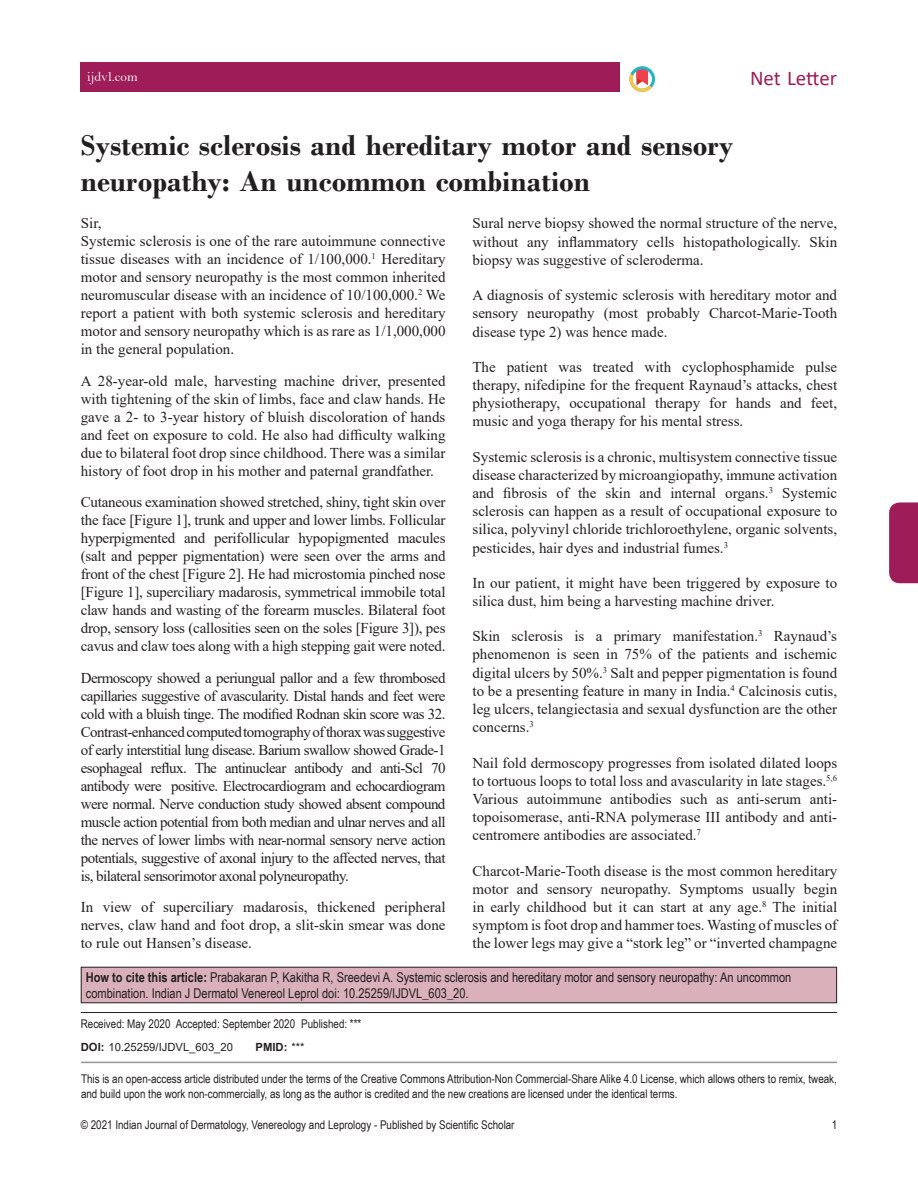
<style>
.page{position:relative;width:918px;height:1188px;background:#fff}
.page>*{position:absolute;margin:0;border:0;box-sizing:border-box;transform-origin:0 0}
.AT{font:700 30px/36px "Bodoni";color:#231f20}
.AH{font:21px "Calibri";color:#9e1d58}
.TX{font:15px/18px "Times New Roman";color:#231f20;text-align:justify}
.TX_No_After_Sapce{font:15px "Times New Roman";color:#231f20}
.HTC{font:13.5px/16.5px "Arial Narrow";color:#231f20}
.WEB_LINK{font:13.5px "Bell";color:#fff}
.CR{font:12px/15px "Arial Narrow";color:#231f20}
.RF_Verso{font:12px "Arial Narrow";color:#231f20}
.L_HIS{font:12px "Arial Narrow";color:#231f20}
.Folio_Recto{font:12px "Arial Narrow";color:#231f20}
.DOI{font:11.25px "Arial";color:#231f20}
.DOI-2{font:700 11.25px "Arial";color:#231f20}
.s1{font-weight:700}
.s2{font-weight:400}
</style>
<div class="page">
<div style="left:889px;top:502px;width:29px;height:81px;background:#9e1d58"></div>
<div style="left:81px;top:967px;width:756px;height:36px;background:#dab1ba"></div>
<div style="left:81px;top:967px;width:756px;height:36px;border:1px solid #231f20"></div>
<hr style="left:81px;top:1062px;width:756px;height:1px;background:#939598">
<div style="left:81px;top:62px;width:539px;height:30px;background:#9e1d58"></div>
<svg style="left:629px;top:66px;width:26px;height:26px"></svg>
<hr style="left:81px;top:1012px;width:756px;height:1px;background:#231f20">
<p class="WEB_LINK" style="left:87px;top:69px;width:52px">ijdvl.com</p>
<p class="AH" style="left:750px;top:63px;width:89px">Net Letter</p>
<p class="AT" style="left:81px;top:127px;width:654px">Systemic sclerosis and hereditary motor and sensory neuropathy: An uncommon combination</p>
<p class="TX_No_After_Sapce" style="left:81px;top:213px;width:22px">Sir,</p>
<p class="TX" style="left:81px;top:232px;width:366px">Systemic sclerosis is one of the rare autoimmune connective tissue diseases with an incidence of 1/100,000.<sup>1</sup> Hereditary motor and sensory neuropathy is the most common inherited neuromuscular disease with an incidence of 10/100,000.<sup>2</sup> We report a patient with both systemic sclerosis and hereditary motor and sensory neuropathy which is as rare as 1/1,000,000 in the general population.</p>
<p class="TX" style="left:81px;top:371px;width:366px">A 28-year-old male, harvesting machine driver, presented with tightening of the skin of limbs, face and claw hands. He gave a 2- to 3-year history of bluish discoloration of hands and feet on exposure to cold. He also had difficulty walking due to bilateral foot drop since childhood. There was a similar history of foot drop in his mother and paternal grandfather.</p>
<p class="TX" style="left:81px;top:493px;width:366px">Cutaneous examination showed stretched, shiny, tight skin over the face [Figure 1], trunk and upper and lower limbs. Follicular hyperpigmented and perifollicular hypopigmented macules (salt and pepper pigmentation) were seen over the arms and front of the chest [Figure 2]. He had microstomia pinched nose [Figure 1], superciliary madarosis, symmetrical immobile total claw hands and wasting of the forearm muscles. Bilateral foot drop, sensory loss (callosities seen on the soles [Figure 3]), pes cavus and claw toes along with a high stepping gait were noted.</p>
<p class="TX" style="left:81px;top:668px;width:366px">Dermoscopy showed a periungual pallor and a few thrombosed capillaries suggestive of avascularity. Distal hands and feet were cold with a bluish tinge. The modified Rodnan skin score was 32.<br>Contrast-enhanced computed tomography of thorax was suggestive of early interstitial lung disease. Barium swallow showed Grade-1 esophageal reflux. The antinuclear antibody and anti-Scl 70 antibody were positive. Electrocardiogram and echocardiogram were normal. Nerve conduction study showed absent compound muscle action potential from both median and ulnar nerves and all the nerves of lower limbs with near-normal sensory nerve action potentials, suggestive of axonal injury to the affected nerves, that is, bilateral sensorimotor axonal polyneuropathy.</p>
<p class="TX" style="left:81px;top:898px;width:366px">In view of superciliary madarosis, thickened peripheral nerves, claw hand and foot drop, a slit-skin smear was done to rule out Hansen’s disease.</p>
<p class="TX" style="left:472px;top:214px;width:366px">Sural nerve biopsy showed the normal structure of the nerve, without any inflammatory cells histopathologically. Skin biopsy was suggestive of scleroderma.</p>
<p class="TX" style="left:472px;top:286px;width:366px">A diagnosis of systemic sclerosis with hereditary motor and sensory neuropathy (most probably Charcot-Marie-Tooth disease type 2) was hence made.</p>
<p class="TX" style="left:472px;top:357px;width:366px">The patient was treated with cyclophosphamide pulse therapy, nifedipine for the frequent Raynaud’s attacks, chest physiotherapy, occupational therapy for hands and feet, music and yoga therapy for his mental stress.</p>
<p class="TX" style="left:472px;top:447px;width:366px">Systemic sclerosis is a chronic, multisystem connective tissue disease characterized by microangiopathy, immune activation and fibrosis of the skin and internal organs.<sup>3</sup> Systemic sclerosis can happen as a result of occupational exposure to silica, polyvinyl chloride trichloroethylene, organic solvents, pesticides, hair dyes and industrial fumes.<sup>3</sup></p>
<p class="TX" style="left:472px;top:573px;width:366px">In our patient, it might have been triggered by exposure to silica dust, him being a harvesting machine driver.</p>
<p class="TX" style="left:472px;top:627px;width:366px">Skin sclerosis is a primary manifestation.<sup>3</sup> Raynaud’s phenomenon is seen in 75% of the patients and ischemic digital ulcers by 50%.<sup>3</sup> Salt and pepper pigmentation is found to be a presenting feature in many in India.<sup>4</sup> Calcinosis cutis, leg ulcers, telangiectasia and sexual dysfunction are the other concerns.<sup>3</sup></p>
<p class="TX" style="left:472px;top:753px;width:366px">Nail fold dermoscopy progresses from isolated dilated loops to tortuous loops to total loss and avascularity in late stages.<sup>5,6<br></sup>Various autoimmune antibodies such as anti-serum anti&shy;topoisomerase, anti-RNA polymerase III antibody and anti&shy;centromere antibodies are associated.<sup>7</sup></p>
<p class="TX" style="left:472px;top:861px;width:366px">Charcot-Marie-Tooth disease is the most common hereditary motor and sensory neuropathy. Symptoms usually begin in early childhood but it can start at any age.<sup>8</sup> The initial symptom is foot drop and hammer toes. Wasting of muscles of the lower legs may give a “stork leg” or “inverted champagne</p>
<p class="HTC" style="left:86px;top:968px;width:707px"><span class="s1">How to cite this article:</span> Prabakaran P, Kakitha R, Sreedevi A. Systemic sclerosis and hereditary motor and sensory neuropathy: An uncommon combination. Indian J Dermatol Venereol Leprol doi: 10.25259/IJDVL_603_20.</p>
<p class="L_HIS" style="left:81px;top:1015px;width:282px">Received: May 2020 Accepted: September 2020 Published: ***</p>
<p class="DOI" style="left:81px;top:1039px;width:154px"><span class="s1">DOI:</span> 10.25259/IJDVL_603_20</p>
<p class="DOI-2" style="left:256px;top:1039px;width:51px">PMID: <span class="s2">***</span></p>
<p class="CR" style="left:81px;top:1070px;width:757px">This is an open-access article distributed under the terms of the Creative Commons Attribution-Non Commercial-Share Alike 4.0 License, which allows others to remix, tweak, and build upon the work non-commercially, as long as the author is credited and the new creations are licensed under the identical terms.</p>
<p class="RF_Verso" style="left:81px;top:1116px;width:435px">© 2021 Indian Journal of Dermatology, Venereology and Leprology - Published by Scientific Scholar</p>
<p class="Folio_Recto" style="left:832px;top:1116px;width:7px">1</p>
</div>
